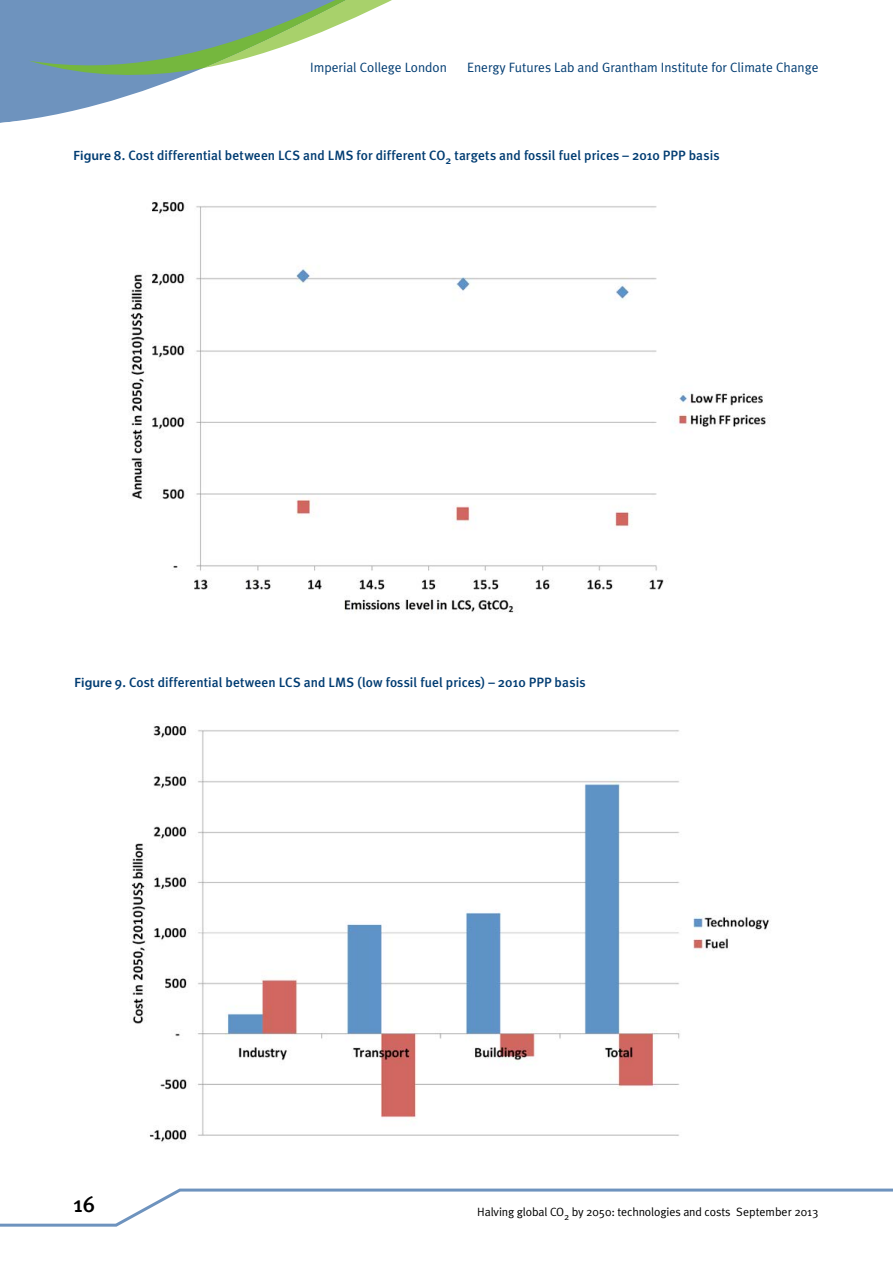
<style>
.page{position:relative;width:893px;height:1263px;background:#fff}
.page>*{position:absolute;margin:0;border:0;box-sizing:border-box;transform-origin:0 0}
.t1{font:500 22.5px "Meta Plus";color:#000}
.t2{font:500 13.5px "Meta Plus";letter-spacing:.005em;color:#003c72}
.t3{font:13.5px "Meta Plus Normal";color:#003c72}
.t4{font:12px "Meta Plus Normal";letter-spacing:-.01em;color:#000}
.s1{font-family:"Myriad Pro";font-weight:600}
</style>
<div class="page">
<svg style="left:0;top:1188px;width:893px;height:39px"></svg>
<svg style="left:0;top:0;width:178px;height:123px;fill:#6e93be"></svg>
<svg style="left:28px;top:0;width:364px;height:78px;fill:#6e93be"></svg>
<img style="left:131px;top:725px;width:638px;height:418px">
<img style="left:128px;top:202px;width:642px;height:411px">
<p class="t3" style="left:310px;top:60px;width:138px">Imperial College London</p>
<p class="t3" style="left:467px;top:60px;width:353px">Energy Futures Lab and Grantham Institute for Climate Change</p>
<p class="t2" style="left:73px;top:147px;width:648px"><span class="s1">Figure</span> 8. Cost differential between LCS and LMS for different CO<sub>2</sub> targets and fossil fuel prices – 2010 PPP basis</p>
<p class="t2" style="left:74px;top:675px;width:513px"><span class="s1">Figure</span> 9. Cost differential between LCS and LMS (low fossil fuel prices) – 2010 PPP basis</p>
<h1 class="t1" style="left:73px;top:1191px;width:23px">16</h1>
<p class="t4" style="left:477px;top:1204px;width:343px">Halving global CO<sub>2</sub> by 2050: technologies and costs September 2013</p>
</div>
